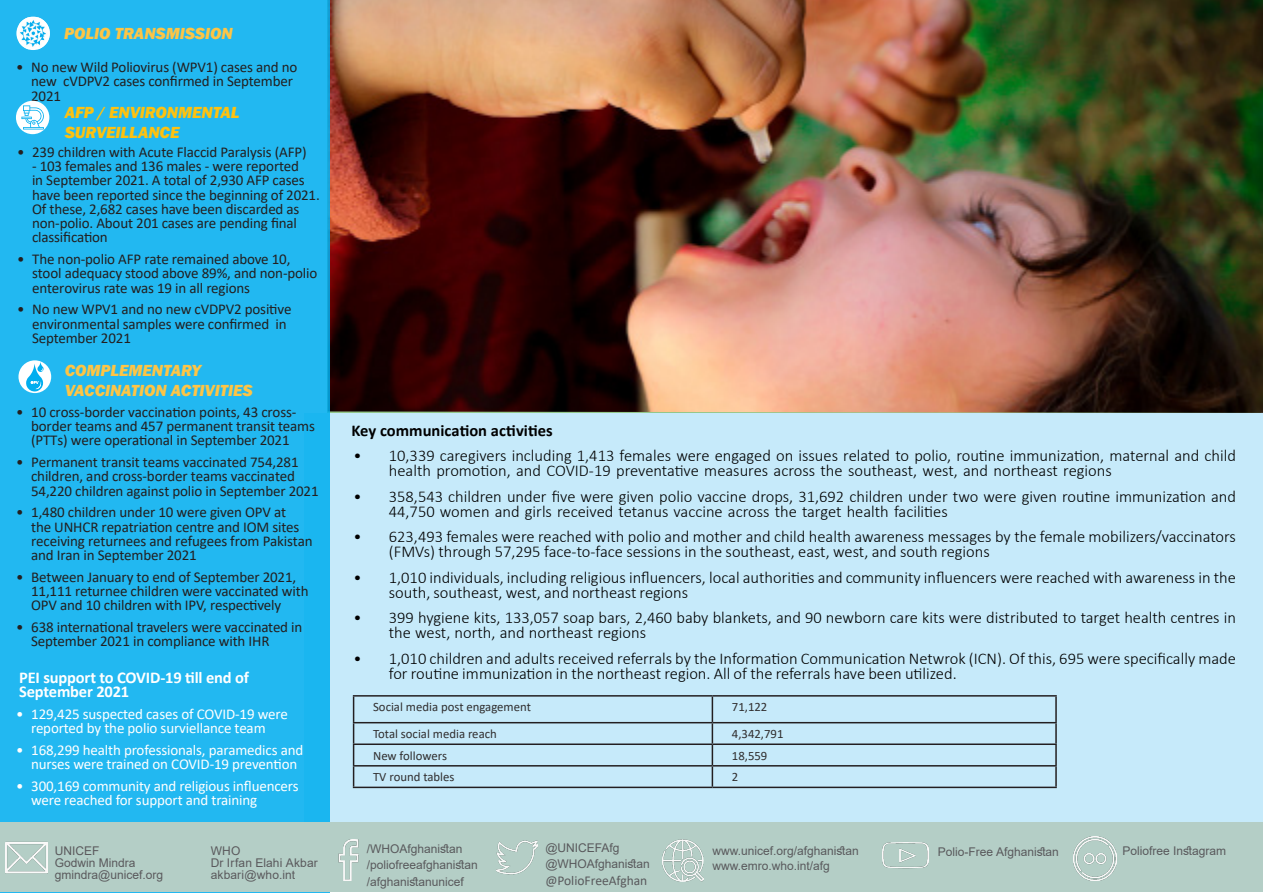
<style>
.page{position:relative;width:1263px;height:893px;background:#fff}
.page>*{position:absolute;margin:0;border:0;box-sizing:border-box;transform-origin:0 0}
.t1{font:300 16.5px "Calibri";color:#000}
.Heading{font:italic 800 16.5px/19.8px "Franklin Gothic";color:#fec545}
.Bullet{font:700 16.5px/14.2px "Calibri";letter-spacing:-.01em;color:#fff}
.Heading-2{font:italic 800 16.5px "Franklin Gothic";color:#fec210}
.Bullet-2{font:700 16.5px "Calibri";color:#000}
.t2{font:15px/14.2px "Calibri";letter-spacing:-.01em;color:#231f20}
.t3{font:15px "Calibri";letter-spacing:-.01em;color:#fff}
.t4{font:13.5px "Calibri";color:#59595c}
.Bullet-3{font:12.75px "Calibri";color:#312f30}
.Heading-3{font:12px/16.5px "Arial";color:#59595c}
.Heading-4{font:12px "Arial";color:#5a595c}
</style>
<div class="page">
<img style="left:330px;top:0;width:933px;height:413px">
<div style="left:305px;top:414px;width:958px;height:425px;background:#c6eafa"></div>
<div style="left:0;top:0;width:330px;height:893px;background:#22b8f1"></div>
<svg style="left:16px;top:17px;width:34px;height:33px"></svg>
<img style="left:19px;top:17px;width:31px;height:32px">
<div style="left:16px;top:101px;width:33px;height:33px;background:#fff;border-radius:50%"></div>
<svg style="left:21px;top:105px;width:24px;height:24px"></svg>
<div style="left:18px;top:360px;width:33px;height:33px;background:#fff;border-radius:50%"></div>
<svg style="left:26px;top:362px;width:18px;height:30px"></svg>
<div style="left:0;top:822px;width:1262px;height:70px;background:#b4cec6"></div>
<img style="left:5px;top:841px;width:42px;height:33px">
<img style="left:338px;top:839px;width:21px;height:42px">
<img style="left:497px;top:840px;width:40px;height:35px">
<img style="left:662px;top:839px;width:42px;height:43px">
<img style="left:882px;top:842px;width:47px;height:27px">
<img style="left:1073px;top:837px;width:43px;height:44px">
<hr style="left:353px;top:695px;width:359px;height:2px;background:#231f20">
<hr style="left:712px;top:695px;width:345px;height:2px;background:#231f20">
<hr style="left:1055px;top:697px;width:2px;height:25px;background:#231f20">
<hr style="left:353px;top:722px;width:359px;height:1px;background:#231f20">
<hr style="left:712px;top:722px;width:345px;height:1px;background:#231f20">
<hr style="left:1055px;top:723px;width:2px;height:20px;background:#231f20">
<hr style="left:353px;top:743px;width:359px;height:2px;background:#231f20">
<hr style="left:712px;top:743px;width:345px;height:2px;background:#231f20">
<hr style="left:1055px;top:745px;width:2px;height:20px;background:#231f20">
<hr style="left:353px;top:765px;width:359px;height:2px;background:#231f20">
<svg style="left:353px;top:697px;width:1px;height:90px"></svg>
<hr style="left:712px;top:765px;width:345px;height:2px;background:#231f20">
<svg style="left:712px;top:697px;width:1px;height:90px"></svg>
<hr style="left:1055px;top:767px;width:2px;height:20px;background:#231f20">
<hr style="left:353px;top:787px;width:359px;height:1px;background:#231f20">
<hr style="left:712px;top:787px;width:345px;height:1px;background:#231f20">
<p class="Heading" style="left:64px;top:24px;width:170px">POLIO TRANSMISSION</p>
<p class="t2" style="left:16px;top:60px;width:9px">•</p>
<p class="t2" style="left:17px;top:144px;width:9px">•</p>
<p class="t2" style="left:17px;top:252px;width:9px">•</p>
<p class="t2" style="left:17px;top:302px;width:9px">•</p>
<p class="t2" style="left:16px;top:404px;width:9px">•</p>
<p class="t2" style="left:16px;top:454px;width:9px">•</p>
<p class="t2" style="left:16px;top:505px;width:9px">•</p>
<p class="t2" style="left:16px;top:569px;width:9px">•</p>
<p class="t2" style="left:16px;top:619px;width:9px">•</p>
<p class="t2" style="left:31px;top:60px;width:268px">No new Wild Poliovirus (WPV1) cases and no</p>
<p class="t2" style="left:31px;top:74px;width:263px">new cVDPV2 cases confirmed in September<br>2021</p>
<p class="Heading-2" style="left:65px;top:102px;width:176px">AFP / ENVIRONMENTAL</p>
<p class="Heading-2" style="left:65px;top:122px;width:116px">SURVEILLANCE</p>
<p class="t2" style="left:32px;top:144px;width:276px">239 children with Acute Flaccid Paralysis (AFP(</p>
<p class="t2" style="left:32px;top:159px;width:289px">- 103 females and 136 males - were reported<br>in September 2021. A total of 2,930 AFP cases have been reported since the beginning of 2021.<br>Of these, 2,682 cases have been discarded as non-polio. About 201 cases are pending final classification</p>
<p class="t2" style="left:32px;top:252px;width:260px">The non-polio AFP rate remained above 10,</p>
<p class="t2" style="left:32px;top:266px;width:287px">stool adequacy stood above 89%, and non-polio enterovirus rate was 19 in all regions</p>
<p class="t2" style="left:32px;top:302px;width:261px">No new WPV1 and no new cVDPV2 positive</p>
<p class="t2" style="left:32px;top:316px;width:256px">environmental samples were confirmed in<br>September 2021</p>
<p class="Heading" style="left:65px;top:361px;width:189px">COMPLEMENTARY<br>VACCINATION ACTIVITIES</p>
<p class="t2" style="left:31px;top:404px;width:267px">10 cross-border vaccination points, 43 cross-</p>
<p class="t2" style="left:31px;top:418px;width:285px">border teams and 457 permanent transit teams</p>
<p class="t2" style="left:31px;top:433px;width:260px">(PTTs) were operational in September 2021</p>
<p class="t2" style="left:31px;top:454px;width:269px">Permanent transit teams vaccinated 754,281</p>
<p class="t2" style="left:31px;top:469px;width:289px">children, and cross-border teams vaccinated<br>54,220 children against polio in September 2021</p>
<p class="t2" style="left:31px;top:505px;width:256px">1,480 children under 10 were given OPV at</p>
<p class="t2" style="left:31px;top:519px;width:283px">the UNHCR repatriation centre and IOM sites receiving returnees and refugees from Pakistan and Iran in September 2021</p>
<p class="t2" style="left:31px;top:569px;width:267px">Between January to end of September 2021,</p>
<p class="t2" style="left:31px;top:583px;width:279px">11,111 returnee children were vaccinated with<br>OPV and 10 children with IPV, respectively</p>
<p class="t2" style="left:31px;top:619px;width:273px">638 international travelers were vaccinated in</p>
<p class="t2" style="left:31px;top:634px;width:240px">September 2021 in compliance with IHR</p>
<p class="Bullet" style="left:19px;top:670px;width:231px">PEI support to COVID-19 till end of<br>September 2021</p>
<p class="t3" style="left:31px;top:704px;width:258px">129,425 suspected cases of COVID-19 were</p>
<p class="t3" style="left:16px;top:704px;width:9px">•</p>
<p class="t3" style="left:31px;top:718px;width:236px">reported by the polio surviellance team</p>
<p class="t3" style="left:31px;top:740px;width:274px">168,299 health professionals, paramedics and</p>
<p class="t3" style="left:16px;top:740px;width:9px">•</p>
<p class="t3" style="left:31px;top:754px;width:268px">nurses were trained on COVID-19 prevention</p>
<p class="t3" style="left:31px;top:776px;width:269px">300,169 community and religious influencers</p>
<p class="t3" style="left:16px;top:776px;width:9px">•</p>
<p class="t3" style="left:31px;top:790px;width:228px">were reached for support and training</p>
<p class="Heading-4" style="left:55px;top:842px;width:46px">UNICEF</p>
<p class="Heading-4" style="left:55px;top:854px;width:82px">Godwin Mindra</p>
<p class="Heading-4" style="left:55px;top:866px;width:110px">gmindra@unicef.org</p>
<p class="Heading-4" style="left:211px;top:842px;width:31px">WHO</p>
<p class="Heading-4" style="left:211px;top:854px;width:109px">Dr Irfan Elahi Akbar</p>
<p class="Heading-4" style="left:211px;top:866px;width:86px">akbari@who.int</p>
<p class="Bullet-2" style="left:351px;top:418px;width:203px">Key communication activities</p>
<p class="t1" style="left:389px;top:445px;width:849px">10,339 caregivers including 1,413 females were engaged on issues related to polio, routine immunization, maternal and child</p>
<p class="t1" style="left:354px;top:445px;width:10px">•</p>
<p class="t1" style="left:389px;top:460px;width:724px">health promotion, and COVID-19 preventative measures across the southeast, west, and northeast regions</p>
<p class="t1" style="left:389px;top:486px;width:849px">358,543 children under five were given polio vaccine drops, 31,692 children under two were given routine immunization and</p>
<p class="t1" style="left:354px;top:486px;width:10px">•</p>
<p class="t1" style="left:389px;top:501px;width:560px">44,750 women and girls received tetanus vaccine across the target health facilities</p>
<p class="t1" style="left:389px;top:526px;width:849px">623,493 females were reached with polio and mother and child health awareness messages by the female mobilizers/vaccinators</p>
<p class="t1" style="left:354px;top:526px;width:10px">•</p>
<p class="t1" style="left:389px;top:541px;width:602px">(FMVs) through 57,295 face-to-face sessions in the southeast, east, west, and south regions</p>
<p class="t1" style="left:389px;top:567px;width:849px">1,010 individuals, including religious influencers, local authorities and community influencers were reached with awareness in the</p>
<p class="t1" style="left:354px;top:567px;width:10px">•</p>
<p class="t1" style="left:389px;top:582px;width:301px">south, southeast, west, and northeast regions</p>
<p class="t1" style="left:389px;top:607px;width:849px">399 hygiene kits, 133,057 soap bars, 2,460 baby blankets, and 90 newborn care kits were distributed to target health centres in</p>
<p class="t1" style="left:354px;top:607px;width:10px">•</p>
<p class="t1" style="left:389px;top:622px;width:259px">the west, north, and northeast regions</p>
<p class="t1" style="left:389px;top:648px;width:849px">1,010 children and adults received referrals by the Information Communication Netwrok (ICN .) Of this, 695 were specifically made</p>
<p class="t1" style="left:354px;top:648px;width:10px">•</p>
<p class="t1" style="left:389px;top:663px;width:569px">for routine immunization in the northeast region. All of the referrals have been utilized.</p>
<p class="Bullet-3" style="left:732px;top:698px;width:37px">71,122</p>
<p class="Bullet-3" style="left:373px;top:698px;width:159px">Social media post engagement</p>
<p class="Bullet-3" style="left:373px;top:725px;width:125px">Total social media reach</p>
<p class="Bullet-3" style="left:732px;top:725px;width:53px">4,342,791</p>
<p class="Bullet-3" style="left:373px;top:747px;width:75px">New followers</p>
<p class="Bullet-3" style="left:732px;top:747px;width:37px">18,559</p>
<p class="Bullet-3" style="left:373px;top:768px;width:83px">TV round tables</p>
<p class="Bullet-3" style="left:732px;top:768px;width:8px">2</p>
<p class="Heading-3" style="left:367px;top:840px;width:112px">/WHOAfghanistan /poliofreeafghanistan /afghanistanunicef</p>
<p class="Heading-3" style="left:545px;top:839px;width:76px">@UNICEFAfg</p>
<p class="Heading-3" style="left:545px;top:856px;width:106px">@WHOAfghanistan</p>
<p class="t4" style="left:545px;top:871px;width:103px">@PolioFreeAfghan</p>
<p class="Heading-3" style="left:712px;top:843px;width:148px">www.unicef.org/afghanistan</p>
<p class="Heading-3" style="left:712px;top:857px;width:119px">www.emro.who.int/afg</p>
<p class="Heading-3" style="left:938px;top:843px;width:122px">Polio-Free Afghanistan</p>
<p class="Heading-3" style="left:1122px;top:842px;width:105px">Poliofree Instagram</p>
</div>
